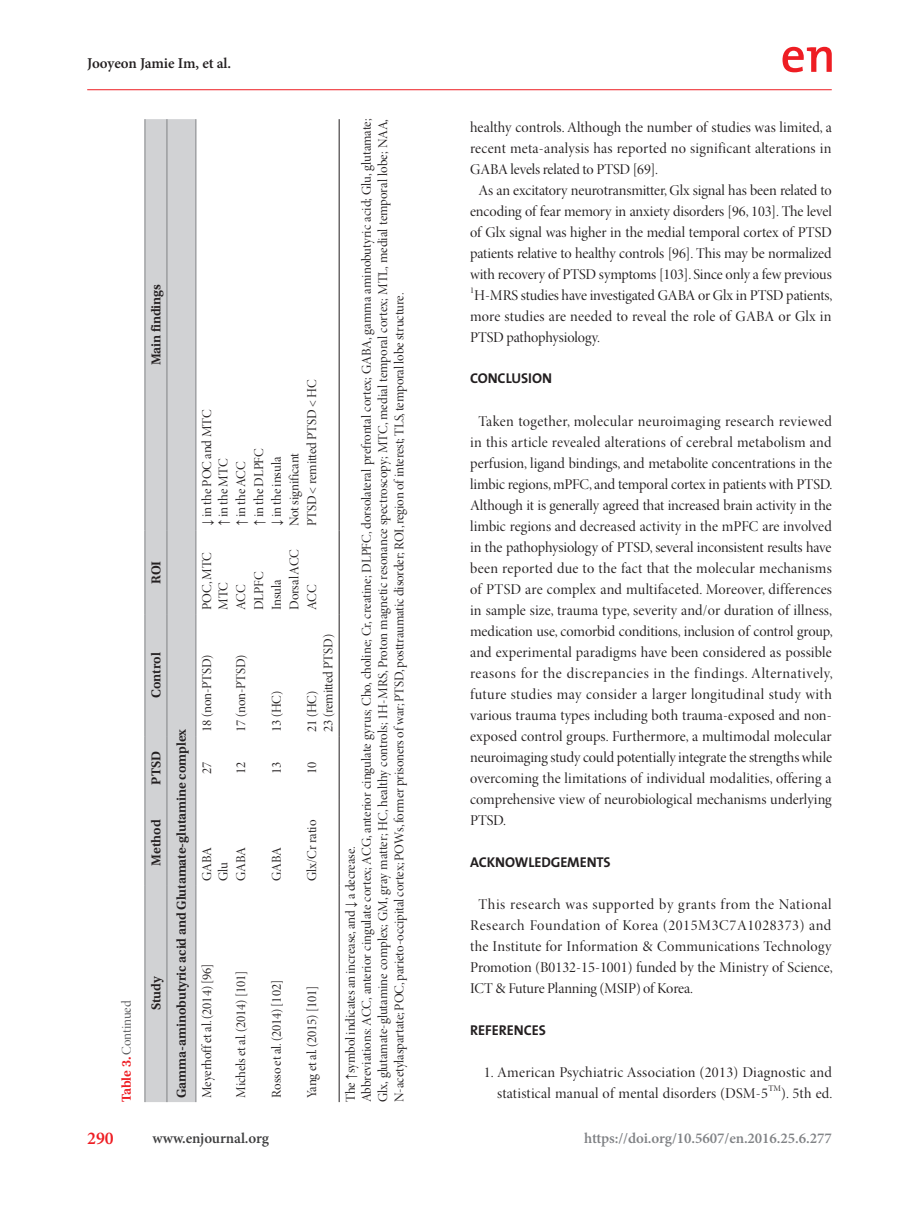
<style>
.page{position:relative;width:919px;height:1217px;background:#fff}
.page>*{position:absolute;margin:0;border:0;box-sizing:border-box;transform-origin:0 0}
.t1{font:600 18px "Minion Pro";color:#ee1d23}
.t2{font:15px/21px "Minion Pro Disp";color:#231f20;text-align:justify}
.t3{font:15px/21px "Minion Pro Disp";letter-spacing:.02em;color:#231f20}
.t4{font:600 15px "Minion Pro";letter-spacing:-.005em;color:#808285}
.t5{font:600 15px "Minion Pro";letter-spacing:-.01em;color:#231f20}
.t6{font:600 15px "Minion Pro";letter-spacing:-.005em;color:#3e3e3f}
.t7{font:700 14.25px "The Mix";letter-spacing:-.005em;color:#231f20}
.t8{font:13.5px/16.2px "Minion Pro Disp";letter-spacing:-.005em;color:#231f20}
.t9{font:600 13.5px "Utopia Std";letter-spacing:-.005em;color:#231f20}
.t10{font:13.5px "Minion Pro Disp";letter-spacing:-.005em;color:#57585a}
.t11{font:8.7px "Minion Pro Disp";color:#231f20}
.s1{font-family:"Utopia Std";font-weight:600;color:#ee1d23}
.s2{font-family:"Times New Roman"}
</style>
<div class="page">
<hr style="left:87px;top:89px;width:744px;height:1px;background:#ee1d23">
<svg style="left:782px;top:47px;width:49px;height:25px"></svg>
<div style="left:145px;top:119px;width:50px;height:982px;background:#d1d2d4"></div>
<hr style="left:144px;top:884px;width:1px;height:217px;background:#808285">
<hr style="left:144px;top:799px;width:1px;height:85px;background:#808285">
<hr style="left:144px;top:736px;width:1px;height:63px;background:#808285">
<hr style="left:144px;top:614px;width:1px;height:122px;background:#808285">
<hr style="left:144px;top:530px;width:1px;height:84px;background:#808285">
<hr style="left:144px;top:119px;width:1px;height:411px;background:#808285">
<hr style="left:166px;top:884px;width:1px;height:217px;background:#808285">
<hr style="left:166px;top:799px;width:1px;height:85px;background:#808285">
<hr style="left:166px;top:736px;width:1px;height:63px;background:#808285">
<hr style="left:166px;top:614px;width:1px;height:122px;background:#808285">
<hr style="left:166px;top:530px;width:1px;height:84px;background:#808285">
<hr style="left:166px;top:119px;width:1px;height:411px;background:#808285">
<hr style="left:195px;top:884px;width:1px;height:217px;background:#808285">
<hr style="left:195px;top:799px;width:1px;height:85px;background:#808285">
<hr style="left:195px;top:736px;width:1px;height:63px;background:#808285">
<hr style="left:195px;top:614px;width:1px;height:122px;background:#808285">
<hr style="left:195px;top:530px;width:1px;height:84px;background:#808285">
<hr style="left:195px;top:119px;width:1px;height:411px;background:#808285">
<hr style="left:339px;top:884px;width:1px;height:217px;background:#231f20">
<hr style="left:339px;top:799px;width:1px;height:85px;background:#231f20">
<hr style="left:339px;top:736px;width:1px;height:63px;background:#231f20">
<hr style="left:339px;top:614px;width:1px;height:122px;background:#231f20">
<hr style="left:339px;top:530px;width:1px;height:84px;background:#231f20">
<hr style="left:339px;top:119px;width:1px;height:411px;background:#231f20">
<p class="t5" style="left:87px;top:52px;width:145px">Jooyeon Jamie Im, et al.</p>
<p class="t10" style="left:118px;top:1101px;width:103px;rotate:-90deg"><span class="s1">Table 3.</span> Continued</p>
<p class="t9" style="left:148px;top:365px;width:83px;rotate:-90deg">Main findings</p>
<p class="t9" style="left:148px;top:583px;width:25px;rotate:-90deg">ROI</p>
<p class="t9" style="left:148px;top:697px;width:47px;rotate:-90deg">Control</p>
<p class="t9" style="left:148px;top:784px;width:35px;rotate:-90deg">PTSD</p>
<p class="t9" style="left:148px;top:865px;width:47px;rotate:-90deg">Method</p>
<p class="t9" style="left:148px;top:1010px;width:35px;rotate:-90deg">Study</p>
<p class="t9" style="left:174px;top:1097px;width:370px;rotate:-90deg">Gamma-aminobutyric acid and Glutamate-glutamine complex</p>
<p class="t8" style="left:304px;top:526px;width:148px;rotate:-90deg">PTSD &lt; remitted PTSD &lt; HC</p>
<p class="t8" style="left:199px;top:526px;width:118px;rotate:-90deg"><span class="s2">↓</span> in the POC and MTC <span class="s2">↑</span> in the MTC</p>
<p class="t8" style="left:251px;top:526px;width:79px;rotate:-90deg"><span class="s2">↑</span> in the DLPFC</p>
<p class="t8" style="left:286px;top:526px;width:75px;rotate:-90deg">Not significant</p>
<p class="t8" style="left:269px;top:526px;width:71px;rotate:-90deg"><span class="s2">↓</span> in the insula</p>
<p class="t8" style="left:233px;top:526px;width:66px;rotate:-90deg"><span class="s2">↑</span> in the ACC</p>
<p class="t8" style="left:199px;top:609px;width:59px;rotate:-90deg">POC, MTC<br>MTC</p>
<p class="t8" style="left:233px;top:609px;width:27px;rotate:-90deg">ACC</p>
<p class="t8" style="left:286px;top:609px;width:63px;rotate:-90deg">Dorsal ACC</p>
<p class="t8" style="left:251px;top:609px;width:40px;rotate:-90deg">DLPFC</p>
<p class="t8" style="left:269px;top:609px;width:32px;rotate:-90deg">Insula</p>
<p class="t8" style="left:304px;top:609px;width:27px;rotate:-90deg">ACC</p>
<p class="t8" style="left:199px;top:731px;width:79px;rotate:-90deg">18 (non-PTSD)</p>
<p class="t8" style="left:199px;top:774px;width:14px;rotate:-90deg">27</p>
<p class="t8" style="left:233px;top:731px;width:79px;rotate:-90deg">17 (non-PTSD)</p>
<p class="t8" style="left:233px;top:774px;width:14px;rotate:-90deg">12</p>
<p class="t8" style="left:199px;top:880px;width:35px;rotate:-90deg">GABA<br>Glu</p>
<p class="t8" style="left:233px;top:880px;width:35px;rotate:-90deg">GABA</p>
<p class="t8" style="left:269px;top:731px;width:42px;rotate:-90deg">13 (HC)</p>
<p class="t8" style="left:269px;top:774px;width:14px;rotate:-90deg">13</p>
<p class="t8" style="left:269px;top:880px;width:35px;rotate:-90deg">GABA</p>
<p class="t8" style="left:304px;top:731px;width:99px;rotate:-90deg">21 (HC)<br>23 (remitted PTSD)</p>
<p class="t8" style="left:304px;top:774px;width:14px;rotate:-90deg">10</p>
<p class="t8" style="left:304px;top:880px;width:62px;rotate:-90deg">Glx/Cr ratio</p>
<p class="t8" style="left:199px;top:1097px;width:136px;rotate:-90deg">Meyerhoff et al. (2014) [96]</p>
<p class="t8" style="left:233px;top:1097px;width:128px;rotate:-90deg">Michels et al. (2014) [101]</p>
<p class="t8" style="left:269px;top:1097px;width:119px;rotate:-90deg">Rosso et al. (2014) [102]</p>
<p class="t8" style="left:304px;top:1097px;width:113px;rotate:-90deg">Yang et al. (2015) [101]</p>
<p class="t8" style="left:342px;top:1101px;width:984px;rotate:-90deg">The <span class="s2">↑</span>symbol indicates an increase, and <span class="s2">↓</span> a decrease.<br>Abbreviations: ACC, anterior cingulate cortex; ACG, anterior cingulate gyrus; Cho, choline; Cr, creatine; DLPFC, dorsolateral prefrontal cortex; GABA, gamma aminobutyric acid; Glu, glutamate; Glx, glutamate-glutamine complex; GM, gray matter; HC, healthy controls; 1H-MRS, Proton magnetic resonance spectroscopy; MTC, medial temporal cortex; MTL, medial temporal lobe; NAA, N-acetylaspartate; POC, parieto-occipital cortex; POWs, former prisoners of war; PTSD, posttraumatic disorder; ROI, region of interest; TLS, temporal lobe structure.</p>
<p class="t2" style="left:470px;top:117px;width:363px">healthy controls. Although the number of studies was limited, a</p>
<p class="t2" style="left:470px;top:138px;width:363px">recent meta-analysis has reported no significant alterations in</p>
<p class="t2" style="left:470px;top:159px;width:190px">GABA levels related to PTSD [69].</p>
<p class="t2" style="left:478px;top:180px;width:354px">As an excitatory neurotransmitter, Glx signal has been related to</p>
<p class="t2" style="left:470px;top:201px;width:363px">encoding of fear memory in anxiety disorders [96, 103]. The level</p>
<p class="t2" style="left:470px;top:222px;width:363px">of Glx signal was higher in the medial temporal cortex of PTSD</p>
<p class="t2" style="left:470px;top:243px;width:363px">patients relative to healthy controls [96]. This may be normalized</p>
<p class="t2" style="left:470px;top:264px;width:363px">with recovery of PTSD symptoms [103]. Since only a few previous</p>
<p class="t11" style="left:470px;top:284px;width:5px">1</p>
<p class="t2" style="left:470px;top:285px;width:364px">H-MRS studies have investigated GABA or Glx in PTSD patients, more studies are needed to reveal the role of GABA or Glx in PTSD pathophysiology.</p>
<p class="t7" style="left:470px;top:366px;width:83px">CONCLUSION</p>
<p class="t2" style="left:470px;top:411px;width:364px;text-indent:9px">Taken together, molecular neuroimaging research reviewed in this article revealed alterations of cerebral metabolism and perfusion, ligand bindings, and metabolite concentrations in the limbic regions, mPFC, and temporal cortex in patients with PTSD.<br>Although it is generally agreed that increased brain activity in the limbic regions and decreased activity in the mPFC are involved in the pathophysiology of PTSD, several inconsistent results have been reported due to the fact that the molecular mechanisms of PTSD are complex and multifaceted. Moreover, differences in sample size, trauma type, severity and/or duration of illness, medication use, comorbid conditions, inclusion of control group, and experimental paradigms have been considered as possible reasons for the discrepancies in the findings. Alternatively, future studies may consider a larger longitudinal study with various trauma types including both trauma-exposed and non&shy;exposed control groups. Furthermore, a multimodal molecular neuroimaging study could potentially integrate the strengths while overcoming the limitations of individual modalities, offering a comprehensive view of neurobiological mechanisms underlying PTSD.</p>
<p class="t7" style="left:470px;top:849px;width:142px">ACKNOWLEDGEMENTS</p>
<p class="t2" style="left:470px;top:894px;width:364px;text-indent:9px">This research was supported by grants from the National Research Foundation of Korea (2015M3C7A1028373) and the Institute for Information &amp; Communications Technology Promotion (B0132-15-1001) funded by the Ministry of Science, ICT &amp; Future Planning (MSIP) of Korea.</p>
<p class="t7" style="left:470px;top:1017px;width:77px">REFERENCES</p>
<p class="t3" style="left:497px;top:1062px;width:336px;text-indent:-13px">1. American Psychiatric Association (2013) Diagnostic and statistical manual of mental disorders (DSM-5</p>
<p class="t11" style="left:768px;top:1082px;width:14px">TM</p>
<p class="t2" style="left:781px;top:1083px;width:53px">). 5th ed.</p>
<p class="t1" style="left:87px;top:1124px;width:28px">290</p>
<p class="t6" style="left:152px;top:1127px;width:118px">www.enjournal.org</p>
<p class="t4" style="left:584px;top:1127px;width:249px">https://doi.org/10.5607/en.2016.25.6.277</p>
</div>
